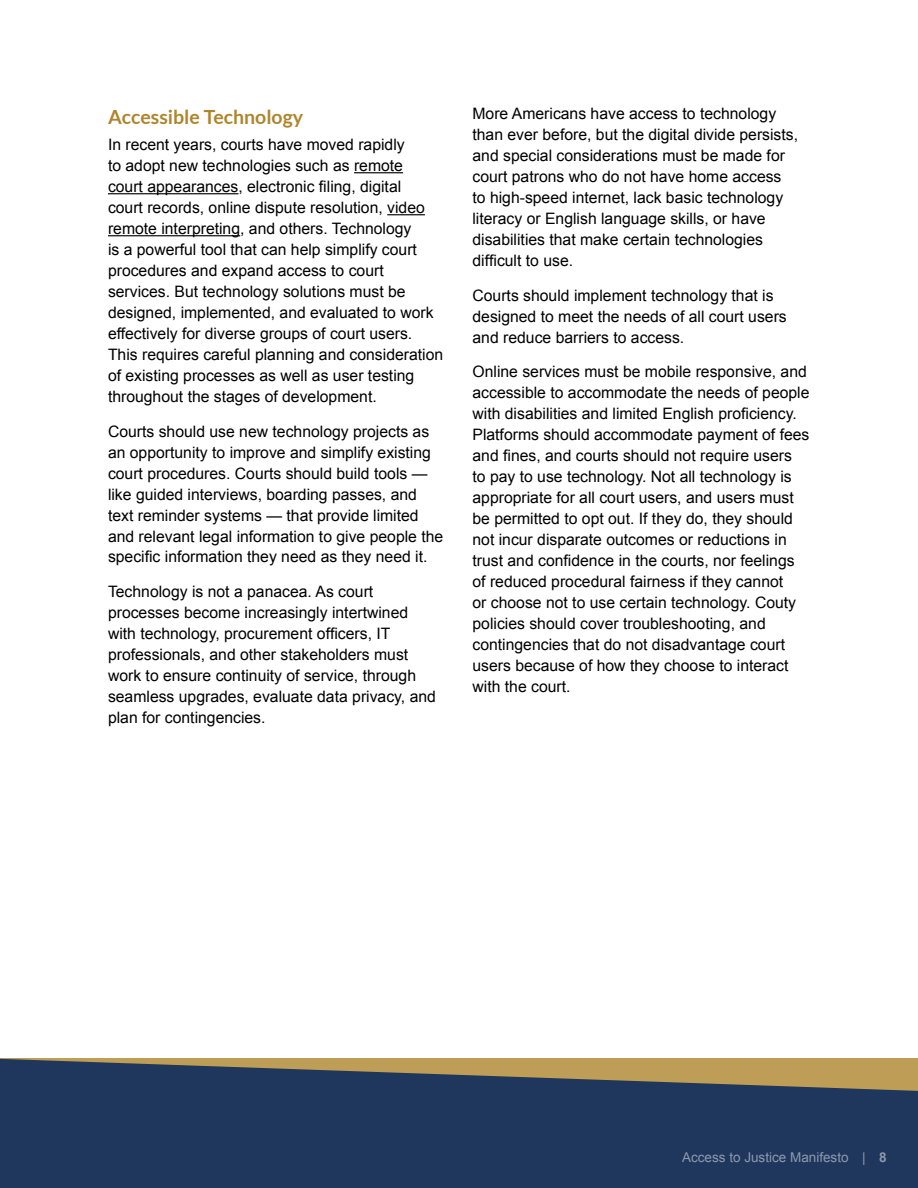
<style>
.page{position:relative;width:918px;height:1188px;background:#fff}
.page>*{position:absolute;margin:0;border:0;box-sizing:border-box;transform-origin:0 0}
.t1{font:700 19.5px "Lato";color:#ae852c}
.t2{font:15.75px/21px "Arial";color:#000}
.t3{font:13.5px "Arial";color:#fff}
.s1{font-weight:700}
</style>
<div class="page">
<hr style="left:354px;top:172px;width:49px;height:1px;background:#000">
<hr style="left:108px;top:193px;width:130px;height:1px;background:#000">
<hr style="left:387px;top:214px;width:38px;height:1px;background:#000">
<hr style="left:108px;top:235px;width:132px;height:1px;background:#000">
<svg style="left:0;top:1059px;width:918px;height:129px;background:#32425c"></svg>
<h3 class="t1" style="left:108px;top:105px;width:197px">Accessible Technology</h3>
<p class="t2" style="left:108px;top:134px;width:337px">In recent years, courts have moved rapidly<br>to adopt new technologies such as remote<br>court appearances, electronic filing, digital<br>court records, online dispute resolution, video remote interpreting, and others. Technology<br>is a powerful tool that can help simplify court procedures and expand access to court services. But technology solutions must be designed, implemented, and evaluated to work effectively for diverse groups of court users.<br>This requires careful planning and consideration of existing processes as well as user testing throughout the stages of development.</p>
<p class="t2" style="left:108px;top:421px;width:337px">Courts should use new technology projects as an opportunity to improve and simplify existing court procedures. Courts should build tools — like guided interviews, boarding passes, and text reminder systems — that provide limited and relevant legal information to give people the specific information they need as they need it.</p>
<p class="t2" style="left:108px;top:581px;width:330px">Technology is not a panacea. As court processes become increasingly intertwined with technology, procurement officers, IT professionals, and other stakeholders must work to ensure continuity of service, through seamless upgrades, evaluate data privacy, and plan for contingencies.</p>
<p class="t2" style="left:473px;top:103px;width:327px">More Americans have access to technology than ever before, but the digital divide persists, and special considerations must be made for court patrons who do not have home access to high-speed internet, lack basic technology literacy or English language skills, or have disabilities that make certain technologies difficult to use.</p>
<p class="t2" style="left:473px;top:285px;width:316px">Courts should implement technology that is designed to meet the needs of all court users and reduce barriers to access.</p>
<p class="t2" style="left:473px;top:361px;width:339px">Online services must be mobile responsive, and accessible to accommodate the needs of people with disabilities and limited English proficiency.<br>Platforms should accommodate payment of fees and fines, and courts should not require users<br>to pay to use technology. Not all technology is appropriate for all court users, and users must be permitted to opt out. If they do, they should not incur disparate outcomes or reductions in trust and confidence in the courts, nor feelings of reduced procedural fairness if they cannot<br>or choose not to use certain technology. Couty policies should cover troubleshooting, and contingencies that do not disadvantage court users because of how they choose to interact with the court.</p>
<p class="t3" style="left:682px;top:1148px;width:206px">Access to Justice Manifesto | <span class="s1">8</span></p>
</div>
